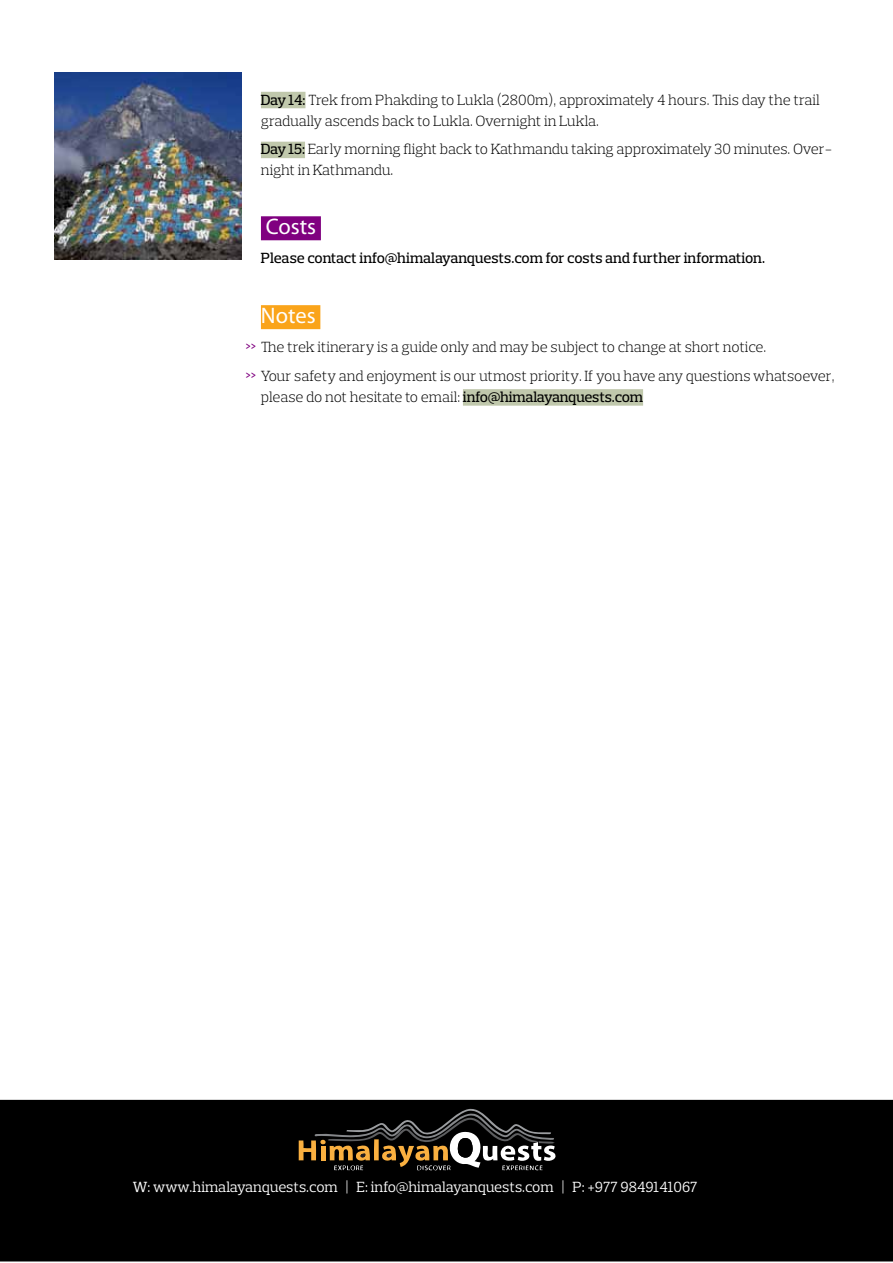
<style>
.page{position:relative;width:893px;height:1263px;background:#fff}
.page>*{position:absolute;margin:0;border:0;box-sizing:border-box;transform-origin:0 0}
.t1{font:22.5px "Myriad Pro";color:#fff}
.t2{font:300 15px/21px "Prelo Slab";letter-spacing:-.01em;color:#000}
.t3{font:15px "Prelo Slab";color:#fff}
.t4{font:500 15px "Prelo Slab";letter-spacing:-.01em;color:#000}
.t5{font:15px/28.5px "Prelo Slab";color:#800080}
.s1{font-weight:500}
</style>
<div class="page">
<div style="left:261px;top:92px;width:44px;height:16px;background:#c0c8ac"></div>
<div style="left:261px;top:142px;width:44px;height:16px;background:#c0c8ac"></div>
<div style="left:261px;top:216px;width:60px;height:24px;background:#800080"></div>
<div style="left:261px;top:305px;width:59px;height:24px;background:#faa41a"></div>
<div style="left:463px;top:389px;width:180px;height:17px;background:#c0c8ac"></div>
<img style="left:54px;top:72px;width:188px;height:188px">
<div style="left:1px;top:1100px;width:891px;height:161px;background:#000"></div>
<svg style="left:298px;top:1108px;width:258px;height:63px"></svg>
<p class="t2" style="left:261px;top:89px;width:560px"><span class="s1">Day 14:</span> Trek from Phakding to Lukla (2800m), approximately 4 hours. This day the trail gradually ascends back to Lukla. Overnight in Lukla.</p>
<p class="t2" style="left:261px;top:139px;width:573px"><span class="s1">Day 15:</span> Early morning flight back to Kathmandu taking approximately 30 minutes. Over&shy;night in Kathmandu.</p>
<h1 class="t1" style="left:266px;top:213px;width:52px">Costs</h1>
<p class="t4" style="left:261px;top:249px;width:506px">Please contact info@himalayanquests.com for costs and further information.</p>
<h1 class="t1" style="left:261px;top:302px;width:56px">Notes</h1>
<p class="t2" style="left:261px;top:332px;width:575px;line-height:28.8px">The trek itinerary is a guide only and may be subject to change at short notice.<br>Your safety and enjoyment is our utmost priority. If you have any questions whatsoever,</p>
<p class="t2" style="left:261px;top:386px;width:384px">please do not hesitate to email: <span class="s1">info@himalayanquests.com</span></p>
<p class="t5" style="left:245px;top:331px;width:12px">» »</p>
<p class="t3" style="left:133px;top:1178px;width:566px">W: www.himalayanquests.com | E: info@himalayanquests.com | P: +977 9849141067</p>
</div>
